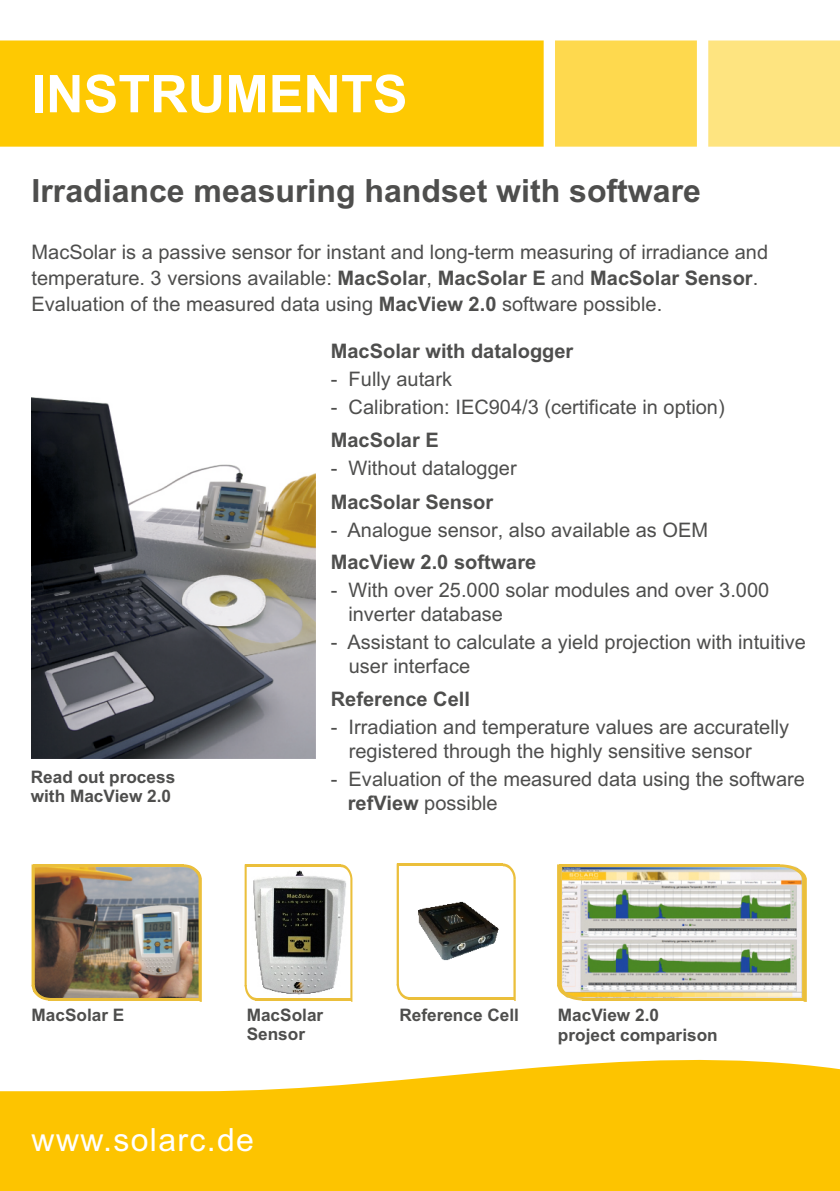
<style>
.page{position:relative;width:840px;height:1191px;background:#fff}
.page>*{position:absolute;margin:0;border:0;box-sizing:border-box;transform-origin:0 0}
.t1{font:700 52px "Arial";color:#fff}
.t2{font:700 32px "Arial";color:#4e4e4d}
.t3{font:32px "Arial";letter-spacing:.04em;color:#fff}
.t4{font:20px/24px "Arial";color:#4e4e4d}
.t5{font:700 20px "Arial";color:#4e4e4d}
.t6{font:700 17.2px/19.2px "Arial";color:#4e4e4d}
.s1{font-weight:700}
</style>
<div class="page">
<svg style="left:0;top:1059px;width:839px;height:132px;background:#fdcc23"></svg>
<div style="left:0;top:40px;width:543px;height:107px;background:#fec902"></div>
<div style="left:554px;top:40px;width:142px;height:107px;background:#fed94e"></div>
<div style="left:708px;top:40px;width:131px;height:107px;background:#fee480"></div>
<img style="left:31px;top:397px;width:284px;height:361px">
<img style="left:50px;top:867px;width:133px;height:131px">
<hr style="left:49px;top:998px;width:150px;height:2px;background:#ebbf3b">
<hr style="left:33px;top:864px;width:150px;height:3px;background:#ebbf3b">
<svg style="left:183px;top:864px;width:19px;height:138px;background:#ac9c79"></svg>
<svg style="left:32px;top:864px;width:18px;height:136px;background:#6e5835"></svg>
<img style="left:256px;top:870px;width:84px;height:125px">
<hr style="left:255px;top:998px;width:95px;height:2px;background:#ebbf3b">
<hr style="left:245px;top:864px;width:95px;height:3px;background:#ebbf3b">
<svg style="left:340px;top:864px;width:12px;height:138px"></svg>
<svg style="left:244px;top:864px;width:12px;height:136px"></svg>
<img style="left:583px;top:867px;width:196px;height:130px">
<hr style="left:582px;top:998px;width:220px;height:2px;background:#ebbf3b">
<hr style="left:559px;top:864px;width:220px;height:3px;background:#ebbf3b">
<svg style="left:779px;top:864px;width:27px;height:138px;background:#d3cdaa"></svg>
<svg style="left:557px;top:864px;width:26px;height:136px;background:#e6d7b2"></svg>
<hr style="left:408px;top:997px;width:105px;height:2px;background:#ebbf3b">
<hr style="left:397px;top:863px;width:105px;height:3px;background:#ebbf3b">
<svg style="left:502px;top:863px;width:13px;height:138px"></svg>
<svg style="left:396px;top:863px;width:13px;height:136px"></svg>
<img style="left:418px;top:901px;width:81px;height:60px">
<h1 class="t1" style="left:32px;top:74px;width:377px">INSTRUMENTS</h1>
<h2 class="t2" style="left:32px;top:179px;width:670px">Irradiance measuring handset with software</h2>
<p class="t4" style="left:32px;top:241px;width:737px;line-height:26px">MacSolar is a passive sensor for instant and long-term measuring of irradiance and temperature. 3 versions available: <span class="s1">MacSolar</span>, <span class="s1">MacSolar E</span> and <span class="s1">MacSolar Sensor</span>.<br>Evaluation of the measured data using <span class="s1">MacView 2.0</span> software possible.</p>
<p class="t6" style="left:31px;top:768px;width:146px">Read out process with MacView 2.0</p>
<p class="t5" style="left:330px;top:343px;width:244px">MacSolar with datalogger</p>
<p class="t4" style="left:330px;top:369px;width:123px">- Fully autark</p>
<p class="t4" style="left:330px;top:397px;width:395px">- Calibration: IEC904/3 (certificate in option)</p>
<p class="t5" style="left:330px;top:433px;width:109px">MacSolar E</p>
<p class="t4" style="left:330px;top:458px;width:187px">- Without datalogger</p>
<p class="t5" style="left:330px;top:494px;width:164px">MacSolar Sensor</p>
<p class="t4" style="left:330px;top:519px;width:378px">- Analogue sensor, also available as OEM</p>
<p class="t5" style="left:330px;top:554px;width:207px">MacView 2.0 software</p>
<p class="t4" style="left:348px;top:579px;width:422px;text-indent:-17px">- With over 25.000 solar modules and over 3.000 inverter database</p>
<p class="t4" style="left:348px;top:631px;width:458px;text-indent:-18px">- Assistant to calculate a yield projection with intuitive user interface</p>
<p class="t5" style="left:330px;top:691px;width:140px">Reference Cell</p>
<p class="t4" style="left:348px;top:717px;width:441px;text-indent:-18px">- Irradiation and temperature values are accuratelly registered through the highly sensitive sensor</p>
<p class="t4" style="left:347px;top:769px;width:458px;text-indent:-17px">- Evaluation of the measured data using the software <span class="s1">refView</span> possible</p>
<p class="t6" style="left:32px;top:1007px;width:94px">MacSolar E</p>
<p class="t6" style="left:246px;top:1007px;width:78px">MacSolar<br>Sensor</p>
<h2 class="t3" style="left:32px;top:1128px;width:224px">www.solarc.de</h2>
<p class="t6" style="left:399px;top:1007px;width:121px">Reference Cell</p>
<p class="t6" style="left:557px;top:1007px;width:161px">MacView 2.0 project comparison</p>
</div>
